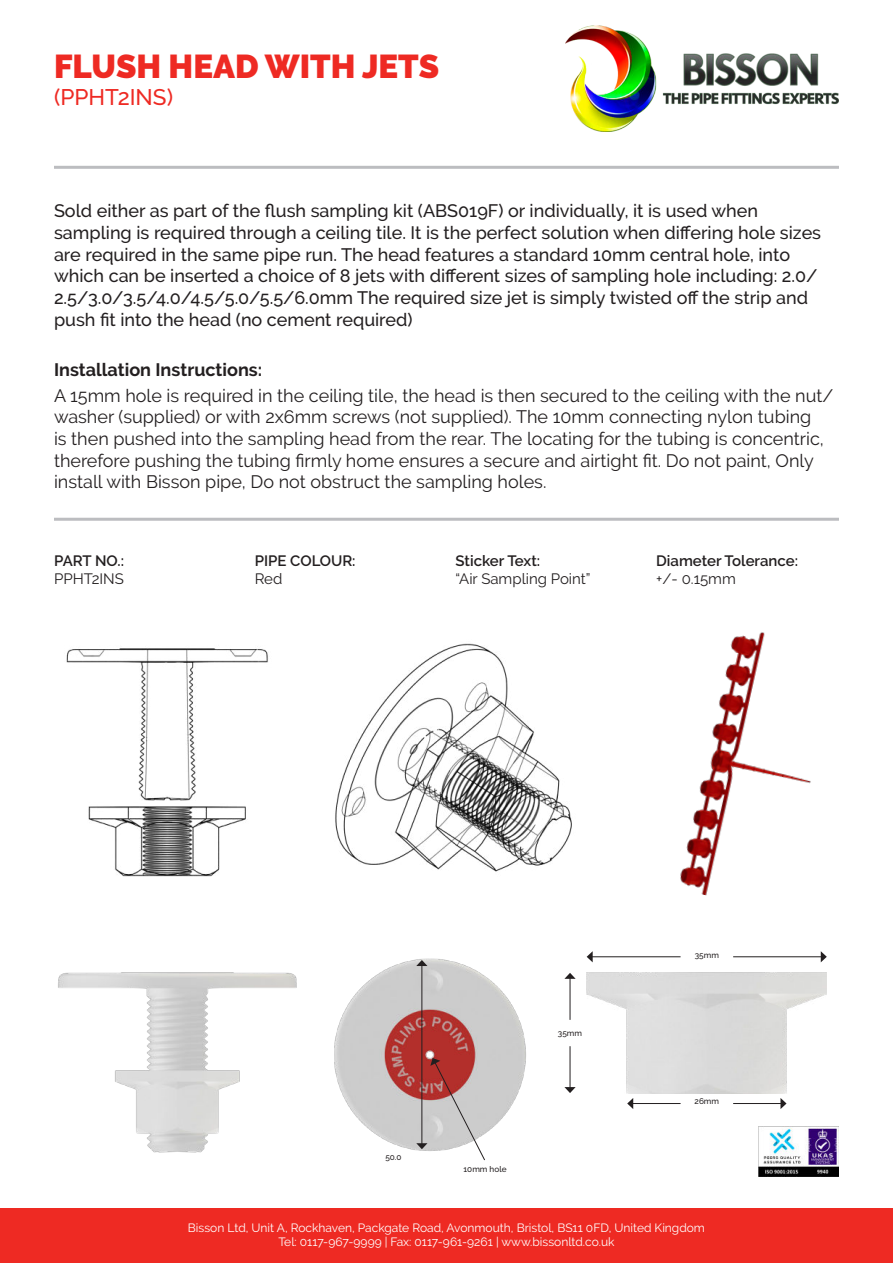
<style>
.page{position:relative;width:893px;height:1263px;background:#fff}
.page>*{position:absolute;margin:0;border:0;box-sizing:border-box;transform-origin:0 0}
.t1{font:900 33px "Raleway";color:#ee2a23}
.t2{font:500 22.5px "Raleway";color:#ee2a23}
.t3{font:500 18px/21.6px "Raleway";color:#231f20}
.t4{font:18px/21.6px "Raleway";color:#231f20}
.t5{font:700 18px "Raleway";color:#231f20}
.t6{font:600 15px "Raleway";color:#231f20}
.t7{font:15px "Raleway";color:#231f20}
.t8{font:12px/14.4px "Raleway";color:#fff;text-align:center}
.t9{font:500 8.25px "Raleway";color:#231f20}
</style>
<div class="page">
<img style="left:565px;top:26px;width:274px;height:106px">
<hr style="left:54px;top:166px;width:785px;height:3px;background:#bcbdc0">
<div style="left:0;top:1209px;width:893px;height:54px;background:#ee2a23"></div>
<hr style="left:54px;top:518px;width:785px;height:3px;background:#bcbdc0">
<img style="left:759px;top:1126px;width:80px;height:51px">
<img style="left:58px;top:972px;width:239px;height:181px">
<img style="left:66px;top:648px;width:202px;height:229px">
<img style="left:335px;top:643px;width:237px;height:229px">
<img style="left:334px;top:958px;width:192px;height:193px">
<img style="left:680px;top:632px;width:131px;height:264px">
<hr style="left:733px;top:956px;width:89px;height:1px;background:#231f20">
<svg style="left:821px;top:951px;width:6px;height:11px"></svg>
<hr style="left:592px;top:956px;width:89px;height:1px;background:#231f20">
<svg style="left:587px;top:951px;width:6px;height:11px"></svg>
<hr style="left:733px;top:1103px;width:48px;height:1px;background:#231f20">
<svg style="left:780px;top:1098px;width:6px;height:11px"></svg>
<hr style="left:632px;top:1103px;width:49px;height:1px;background:#231f20">
<svg style="left:627px;top:1098px;width:6px;height:11px"></svg>
<hr style="left:569px;top:1046px;width:1px;height:42px;background:#231f20">
<svg style="left:564px;top:1087px;width:12px;height:6px"></svg>
<hr style="left:569px;top:978px;width:1px;height:42px;background:#231f20">
<svg style="left:564px;top:973px;width:12px;height:6px"></svg>
<hr style="left:421px;top:965px;width:1px;height:179px;background:#231f20">
<svg style="left:416px;top:960px;width:11px;height:6px"></svg>
<svg style="left:416px;top:1058px;width:70px;height:103px;background:#c6a4a3"></svg>
<h1 class="t1" style="left:54px;top:47px;width:387px">FLUSH HEAD WITH JETS</h1>
<p class="t2" style="left:54px;top:84px;width:121px">(PPHT2INS)</p>
<p class="t3" style="left:54px;top:200px;width:769px">Sold either as part of the flush sampling kit (ABS019F) or individually, it is used when sampling is required through a ceiling tile. It is the perfect solution when differing hole sizes are required in the same pipe run. The head features a standard 10mm central hole, into which can be inserted a choice of 8 jets with different sizes of sampling hole including: 2.0/ 2.5/3.0/3.5/4.0/4.5/5.0/5.5/6.0mm The required size jet is simply twisted off the strip and push fit into the head (no cement required)</p>
<p class="t5" style="left:54px;top:359px;width:210px">Installation Instructions:</p>
<p class="t4" style="left:54px;top:386px;width:781px">A 15mm hole is required in the ceiling tile, the head is then secured to the ceiling with the nut/ washer (supplied) or with 2x6mm screws (not supplied). The 10mm connecting nylon tubing<br>is then pushed into the sampling head from the rear. The locating for the tubing is concentric, therefore pushing the tubing firmly home ensures a secure and airtight fit. Do not paint, Only install with Bisson pipe, Do not obstruct the sampling holes.</p>
<p class="t6" style="left:54px;top:552px;width:72px">PART NO.:</p>
<p class="t7" style="left:54px;top:572px;width:71px">PPHT2INS</p>
<p class="t6" style="left:255px;top:552px;width:102px">PIPE COLOUR:</p>
<p class="t7" style="left:255px;top:572px;width:29px">Red</p>
<p class="t6" style="left:455px;top:552px;width:86px">Sticker Text:</p>
<p class="t7" style="left:455px;top:572px;width:137px">“Air Sampling Point”</p>
<p class="t6" style="left:656px;top:552px;width:143px">Diameter Tolerance:</p>
<p class="t7" style="left:656px;top:572px;width:81px">+/- 0.15mm</p>
<p class="t9" style="left:385px;top:1152px;width:18px">50.0</p>
<p class="t9" style="left:464px;top:1164px;width:44px">10mm hole</p>
<p class="t9" style="left:558px;top:1028px;width:26px">35mm</p>
<p class="t9" style="left:695px;top:950px;width:26px">35mm</p>
<p class="t9" style="left:695px;top:1097px;width:26px">26mm</p>
<p class="t8" style="left:188px;top:1220px;width:518px">Bisson Ltd, Unit A, Rockhaven, Packgate Road, Avonmouth, Bristol, BS11 0FD , United Kingdom<br>Tel: 0117-967-9999 | Fax: 0117-961-9261 | www.bissonltd.co.uk</p>
</div>
